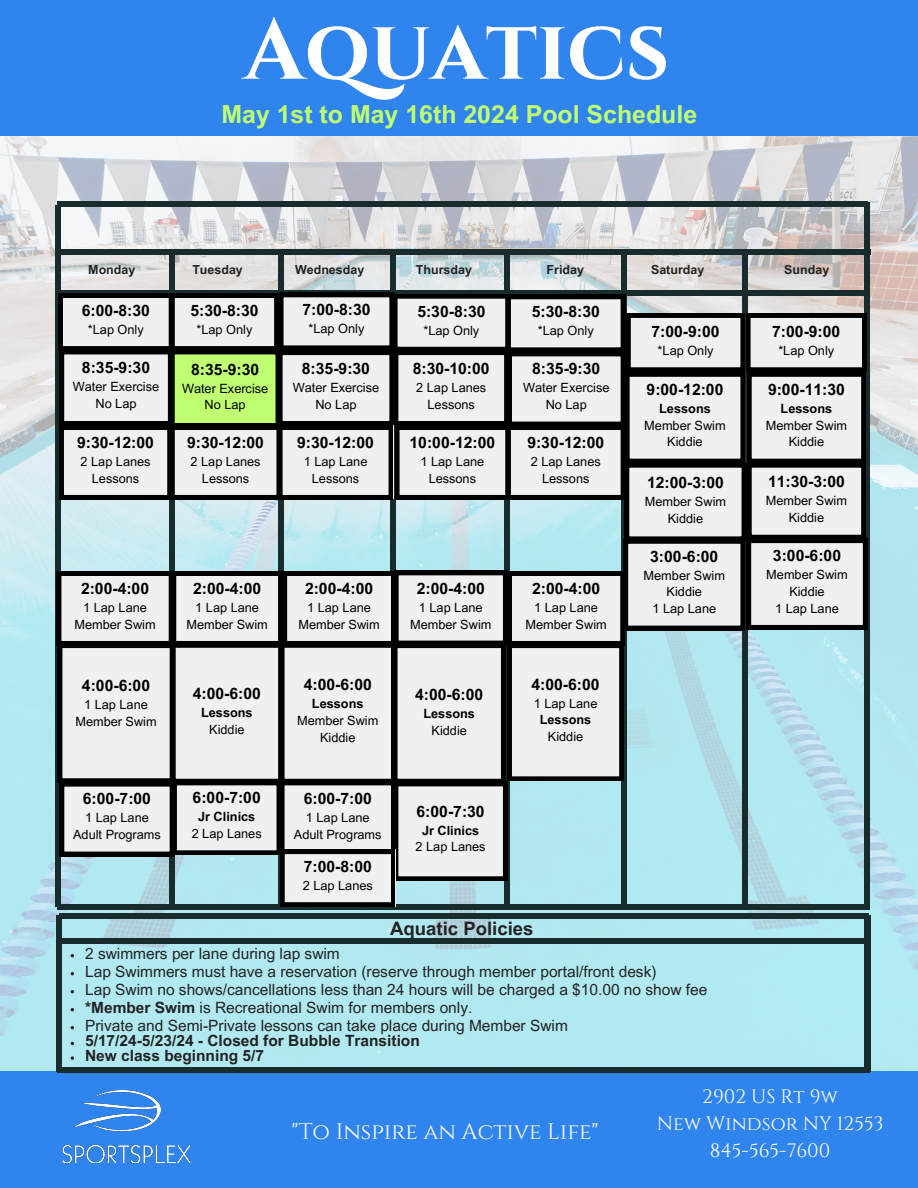
<style>
.page{position:relative;width:918px;height:1188px;background:#fff}
.page>*{position:absolute;margin:0;border:0;box-sizing:border-box;transform-origin:0 0}
.t1{font:700 85.65px "Cinzel";color:#fff}
.t2{font:700 24.9px "Arial MT Pro";color:#c1ff72}
.t3{font:22.5px "Cinzel";color:#fff}
.t4{font:19.5px/27px "Cinzel";color:#fff;text-align:center}
.t5{font:700 18.6px "Arial MT Pro";color:#222}
.t6{font:700 15.75px "Arial MT Pro";color:#000}
.t7{font:15.45px "Arial MT Pro";color:#222}
.t8{font:700 15.45px "Arial MT Pro";color:#222}
.t9{font:12.75px/16.8px "Arial MT Pro";color:#000;text-align:center}
.t10{font:700 12.75px/16.8px "Arial MT Pro";color:#000;text-align:center}
.t11{font:700 12.45px "Arial MT Pro";color:#222}
.s1{font-weight:400}
.s2{font-weight:700}
</style>
<div class="page">
<img style="left:0;top:135px;width:918px;height:937px">
<div style="left:0;top:0;width:918px;height:135px;background:#3084ed"></div>
<div style="left:0;top:1072px;width:918px;height:116px;background:#3084ed"></div>
<img style="left:62px;top:1091px;width:129px;height:72px">
<div style="left:59px;top:291px;width:810px;height:5px;background:#182b2d"></div>
<div style="left:58px;top:905px;width:811px;height:5px;background:#182b2d"></div>
<div style="left:60px;top:249px;width:810px;height:5px;background:#182b2d"></div>
<div style="left:170px;top:253px;width:5px;height:654px;background:#182b2d"></div>
<div style="left:864px;top:202px;width:5px;height:708px;background:#182b2d"></div>
<div style="left:278px;top:252px;width:5px;height:655px;background:#182b2d"></div>
<div style="left:391px;top:250px;width:5px;height:657px;background:#182b2d"></div>
<div style="left:504px;top:250px;width:5px;height:657px;background:#182b2d"></div>
<div style="left:622px;top:250px;width:5px;height:657px;background:#182b2d"></div>
<div style="left:743px;top:253px;width:5px;height:657px;background:#182b2d"></div>
<div style="left:57px;top:201px;width:810px;height:5px;background:#182b2d"></div>
<div style="left:59px;top:914px;width:810px;height:5px;background:#182b2d"></div>
<div style="left:57px;top:939px;width:809px;height:5px;background:#182b2d"></div>
<div style="left:865px;top:915px;width:5px;height:157px;background:#182b2d"></div>
<svg style="left:71px;top:1056px;width:3px;height:4px"></svg>
<div style="left:57px;top:1068px;width:812px;height:5px;background:#182b2d"></div>
<div style="left:56px;top:205px;width:5px;height:702px;background:#182b2d"></div>
<div style="left:56px;top:915px;width:5px;height:157px;background:#182b2d"></div>
<svg style="left:57px;top:293px;width:810px;height:614px"></svg>
<p class="t1" style="left:244px;top:-4px;width:427px">Aquatics</p>
<h6 class="t2" style="left:221px;top:105px;width:477px">May 1st to May 16th 2024 Pool Schedule</h6>
<h6 class="t11" style="left:88px;top:265px;width:49px">Monday</h6>
<h6 class="t11" style="left:192px;top:265px;width:52px">Tuesday</h6>
<h6 class="t11" style="left:295px;top:265px;width:71px">Wednesday</h6>
<h6 class="t11" style="left:416px;top:264px;width:58px">Thursday</h6>
<p class="t11" style="left:651px;top:264px;width:55px">Saturday</p>
<p class="t11" style="left:784px;top:264px;width:46px">Sunday</p>
<p class="t11" style="left:547px;top:265px;width:39px">Friday</p>
<p class="t6" style="left:82px;top:304px;width:70px">6:00-8:30</p>
<p class="t9" style="left:88px;top:323px;width:57px">*Lap Only</p>
<p class="t6" style="left:82px;top:362px;width:70px">8:35-9:30</p>
<p class="t9" style="left:73px;top:380px;width:88px">Water Exercise</p>
<p class="t9" style="left:96px;top:397px;width:43px">No Lap</p>
<p class="t6" style="left:77px;top:436px;width:78px">9:30-12:00</p>
<p class="t9" style="left:81px;top:455px;width:72px">2 Lap Lanes<br>Lessons</p>
<p class="t6" style="left:190px;top:304px;width:70px">5:30-8:30</p>
<p class="t9" style="left:197px;top:323px;width:57px">*Lap Only</p>
<p class="t6" style="left:191px;top:363px;width:70px">8:35-9:30</p>
<p class="t9" style="left:182px;top:381px;width:88px">Water Exercise</p>
<h6 class="t9" style="left:205px;top:398px;width:43px">No Lap</h6>
<h6 class="t6" style="left:187px;top:436px;width:78px">9:30-12:00</h6>
<h6 class="t9" style="left:191px;top:455px;width:72px">2 Lap Lanes<br>Lessons</h6>
<h6 class="t6" style="left:302px;top:304px;width:70px">7:00-8:30</h6>
<h6 class="t9" style="left:309px;top:322px;width:57px">*Lap Only</h6>
<h6 class="t6" style="left:302px;top:363px;width:70px">8:35-9:30</h6>
<h6 class="t9" style="left:293px;top:381px;width:88px">Water Exercise</h6>
<h6 class="t9" style="left:315px;top:398px;width:43px">No Lap</h6>
<h4 class="t6" style="left:297px;top:436px;width:78px">9:30-12:00</h4>
<h4 class="t9" style="left:304px;top:455px;width:65px">1 Lap Lane<br>Lessons</h4>
<p class="t6" style="left:417px;top:305px;width:70px">5:30-8:30</p>
<p class="t9" style="left:423px;top:323px;width:57px">*Lap Only</p>
<p class="t6" style="left:413px;top:363px;width:78px">8:30-10:00</p>
<p class="t9" style="left:416px;top:381px;width:72px">2 Lap Lanes<br>Lessons</p>
<p class="t6" style="left:410px;top:436px;width:87px">10:00-12:00</p>
<p class="t9" style="left:421px;top:455px;width:65px">1 Lap Lane<br>Lessons</p>
<p class="t6" style="left:532px;top:306px;width:70px">5:30-8:30</p>
<p class="t9" style="left:538px;top:324px;width:57px">*Lap Only</p>
<p class="t6" style="left:532px;top:363px;width:70px">8:35-9:30</p>
<p class="t9" style="left:523px;top:381px;width:88px">Water Exercise</p>
<p class="t9" style="left:546px;top:398px;width:43px">No Lap</p>
<p class="t6" style="left:527px;top:436px;width:78px">9:30-12:00</p>
<p class="t9" style="left:531px;top:455px;width:72px">2 Lap Lanes<br>Lessons</p>
<p class="t6" style="left:81px;top:582px;width:70px">2:00-4:00</p>
<p class="t9" style="left:83px;top:601px;width:65px">1 Lap Lane</p>
<p class="t9" style="left:74px;top:617px;width:83px">Member Swim</p>
<p class="t6" style="left:82px;top:679px;width:70px">4:00-6:00</p>
<h6 class="t9" style="left:84px;top:697px;width:65px">1 Lap Lane</h6>
<p class="t9" style="left:75px;top:714px;width:83px">Member Swim</p>
<h6 class="t6" style="left:83px;top:793px;width:70px">6:00-7:00</h6>
<h6 class="t9" style="left:85px;top:811px;width:65px">1 Lap Lane</h6>
<h6 class="t9" style="left:73px;top:828px;width:89px">Adult Programs</h6>
<p class="t6" style="left:193px;top:582px;width:70px">2:00-4:00</p>
<p class="t9" style="left:195px;top:601px;width:65px">1 Lap Lane</p>
<p class="t9" style="left:187px;top:617px;width:83px">Member Swim</p>
<p class="t6" style="left:193px;top:688px;width:70px">4:00-6:00</p>
<p class="t10" style="left:201px;top:706px;width:53px">Lessons<br><span class="s1">Kiddie</span></p>
<h6 class="t6" style="left:193px;top:792px;width:70px">6:00-7:00</h6>
<h6 class="t10" style="left:192px;top:810px;width:72px">Jr Clinics<br><span class="s1">2 Lap Lanes</span></h6>
<h6 class="t6" style="left:305px;top:582px;width:70px">2:00-4:00</h6>
<h6 class="t9" style="left:307px;top:601px;width:65px">1 Lap Lane</h6>
<h6 class="t9" style="left:298px;top:617px;width:83px">Member Swim</h6>
<p class="t6" style="left:304px;top:679px;width:70px">4:00-6:00</p>
<p class="t10" style="left:312px;top:697px;width:53px">Lessons</p>
<p class="t9" style="left:297px;top:714px;width:83px">Member Swim</p>
<p class="t9" style="left:320px;top:731px;width:37px">Kiddie</p>
<p class="t6" style="left:417px;top:583px;width:70px">2:00-4:00</p>
<p class="t9" style="left:419px;top:601px;width:65px">1 Lap Lane</p>
<p class="t9" style="left:410px;top:618px;width:83px">Member Swim</p>
<p class="t6" style="left:415px;top:688px;width:70px">4:00-6:00</p>
<p class="t10" style="left:423px;top:706px;width:53px">Lessons<br><span class="s1">Kiddie</span></p>
<h6 class="t6" style="left:532px;top:582px;width:70px">2:00-4:00</h6>
<p class="t9" style="left:534px;top:601px;width:65px">1 Lap Lane</p>
<p class="t9" style="left:525px;top:617px;width:83px">Member Swim</p>
<p class="t6" style="left:532px;top:678px;width:70px">4:00-6:00</p>
<p class="t9" style="left:534px;top:696px;width:65px">1 Lap Lane<br><span class="s2">Lessons<br></span>Kiddie</p>
<p class="t6" style="left:304px;top:793px;width:70px">6:00-7:00</p>
<p class="t9" style="left:306px;top:811px;width:65px">1 Lap Lane</p>
<p class="t9" style="left:294px;top:828px;width:89px">Adult Programs</p>
<h5 class="t6" style="left:304px;top:861px;width:70px">7:00-8:00</h5>
<h5 class="t9" style="left:303px;top:879px;width:72px">2 Lap Lanes</h5>
<p class="t6" style="left:417px;top:805px;width:70px">6:00-7:30</p>
<p class="t10" style="left:416px;top:823px;width:72px">Jr Clinics<br><span class="s1">2 Lap Lanes</span></p>
<p class="t5" style="left:390px;top:922px;width:145px">Aquatic Policies</p>
<p class="t6" style="left:652px;top:325px;width:70px">7:00-9:00</p>
<p class="t9" style="left:658px;top:344px;width:57px">*Lap Only</p>
<p class="t6" style="left:647px;top:383px;width:78px">9:00-12:00</p>
<p class="t9" style="left:644px;top:401px;width:83px"><span class="s2">Lessons<br></span>Member Swim<br>Kiddie</p>
<p class="t6" style="left:647px;top:476px;width:78px">12:00-3:00</p>
<p class="t9" style="left:645px;top:494px;width:83px">Member Swim<br>Kiddie</p>
<p class="t6" style="left:650px;top:550px;width:70px">3:00-6:00</p>
<p class="t9" style="left:644px;top:568px;width:83px">Member Swim</p>
<p class="t9" style="left:667px;top:585px;width:37px">Kiddie</p>
<p class="t9" style="left:652px;top:602px;width:65px">1 Lap Lane</p>
<h1 class="t7" style="left:85px;top:947px;width:256px">2 swimmers per lane during lap swim</h1>
<h2 class="t7" style="left:85px;top:965px;width:573px">Lap Swimmers must have a reservation (reserve through member portal/front desk)</h2>
<p class="t7" style="left:85px;top:983px;width:624px">Lap Swim no shows/cancellations less than 24 hours will be charged a $10.00 no show fee</p>
<p class="t7" style="left:85px;top:1001px;width:389px"><span class="s2">*Member Swim</span> is Recreational Swim for members only.</p>
<p class="t7" style="left:85px;top:1019px;width:484px">Private and Semi-Private lessons can take place during Member Swim</p>
<p class="t8" style="left:85px;top:1035px;width:336px">5/17/24-5/23/24 - Closed for Bubble Transition</p>
<p class="t8" style="left:85px;top:1050px;width:181px">New class beginning 5/7</p>
<p class="t6" style="left:772px;top:325px;width:70px">7:00-9:00</p>
<p class="t9" style="left:778px;top:344px;width:57px">*Lap Only</p>
<p class="t6" style="left:768px;top:383px;width:78px">9:00-11:30</p>
<p class="t9" style="left:766px;top:401px;width:83px"><span class="s2">Lessons<br></span>Member Swim<br>Kiddie</p>
<h6 class="t6" style="left:768px;top:475px;width:78px">11:30-3:00</h6>
<h6 class="t9" style="left:766px;top:493px;width:83px">Member Swim<br>Kiddie</h6>
<p class="t6" style="left:773px;top:550px;width:70px">3:00-6:00</p>
<p class="t9" style="left:766px;top:568px;width:83px">Member Swim</p>
<p class="t9" style="left:789px;top:585px;width:37px">Kiddie</p>
<p class="t9" style="left:775px;top:601px;width:65px">1 Lap Lane</p>
<h6 class="t3" style="left:292px;top:1117px;width:308px">"To Inspire an Active Life"</h6>
<h6 class="t4" style="left:657px;top:1084px;width:228px">2902 US Rt 9w<br>New Windsor NY 12553<br>845-565-7600</h6>
</div>
